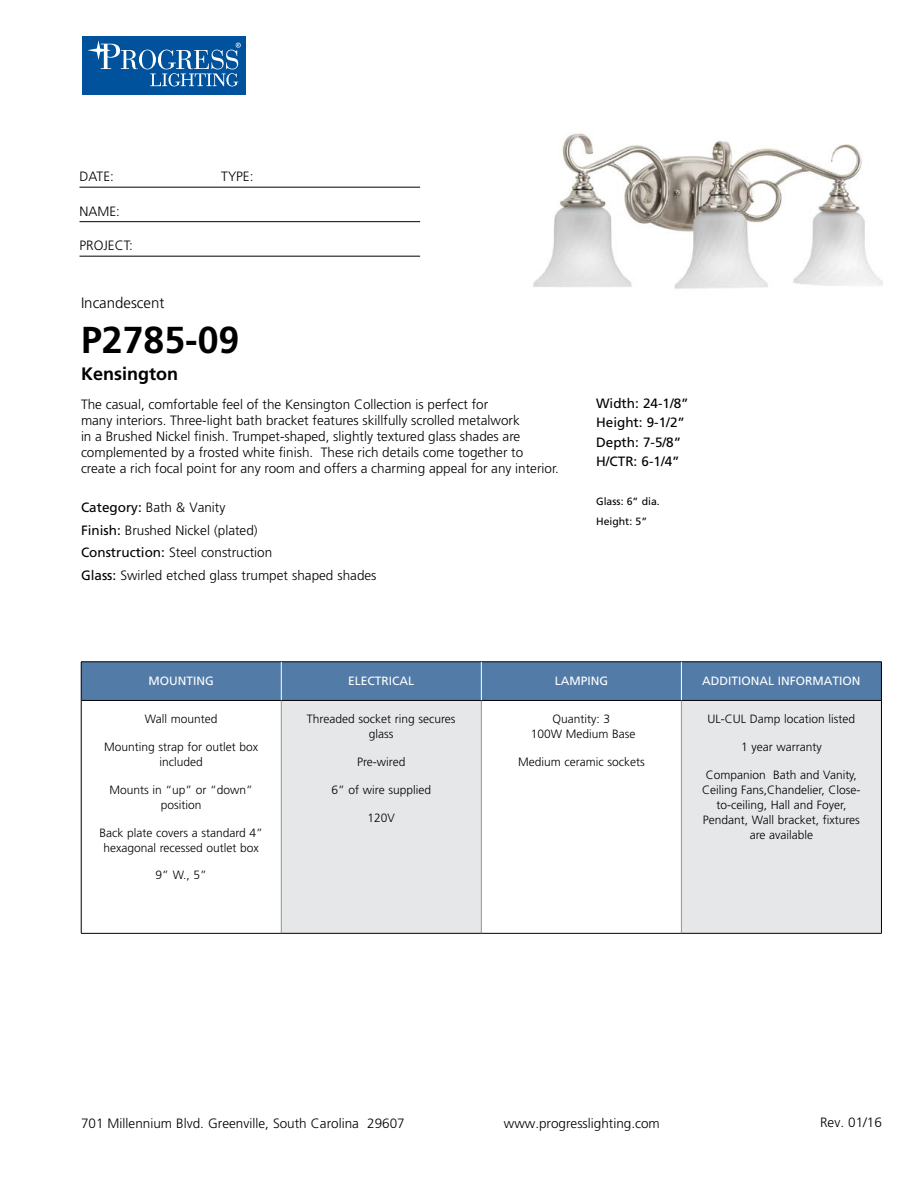
<style>
.page{position:relative;width:918px;height:1188px;background:#fff}
.page>*{position:absolute;margin:0;border:0;box-sizing:border-box;transform-origin:0 0}
.t1{font:700 37.5px "Frutiger";color:#000}
.t2{font:700 18px "Frutiger";color:#000}
.t3{font:300 15px "Frutiger";color:#000}
.t4{font:300 13.5px/16.2px "Frutiger";color:#000}
.t5{font:13.5px/19.5px "Frutiger";color:#000}
.t6{font:300 12px/15px "Frutiger";color:#000;text-align:center}
.t7{font:12px "Frutiger";color:#fff}
.t8{font:10.5px/19.5px "Frutiger";color:#000}
.s1{font-weight:400}
</style>
<div class="page">
<div style="left:82px;top:36px;width:164px;height:59px;background:#00529c"></div>
<svg style="left:139px;top:50px;width:17px;height:19px"></svg>
<div style="left:142px;top:50px;width:11px;height:19px;background:#00529c;border-radius:50%"></div>
<svg style="left:87px;top:40px;width:51px;height:29px"></svg>
<svg style="left:150px;top:43px;width:91px;height:43px"></svg>
<hr style="left:80px;top:187px;width:340px;height:1px;background:#000">
<hr style="left:80px;top:221px;width:340px;height:1px;background:#000">
<hr style="left:80px;top:256px;width:340px;height:1px;background:#000">
<div style="left:82px;top:663px;width:799px;height:37px;background:#527ba8"></div>
<div style="left:281px;top:700px;width:200px;height:233px;background:#e6e7e8"></div>
<div style="left:681px;top:700px;width:200px;height:233px;background:#e6e7e8"></div>
<hr style="left:281px;top:701px;width:1px;height:232px;background:#939598">
<hr style="left:481px;top:701px;width:1px;height:232px;background:#939598">
<hr style="left:681px;top:701px;width:1px;height:232px;background:#939598">
<hr style="left:81px;top:700px;width:200px;height:1px;background:#000">
<hr style="left:281px;top:700px;width:200px;height:1px;background:#000">
<hr style="left:481px;top:700px;width:200px;height:1px;background:#000">
<hr style="left:681px;top:700px;width:200px;height:1px;background:#000">
<hr style="left:81px;top:933px;width:200px;height:1px;background:#000">
<hr style="left:281px;top:933px;width:200px;height:1px;background:#000">
<hr style="left:481px;top:933px;width:200px;height:1px;background:#000">
<hr style="left:681px;top:933px;width:201px;height:1px;background:#000">
<hr style="left:81px;top:662px;width:200px;height:1px;background:#000">
<hr style="left:81px;top:662px;width:1px;height:38px;background:#000">
<hr style="left:281px;top:662px;width:200px;height:1px;background:#000">
<hr style="left:481px;top:662px;width:200px;height:1px;background:#000">
<hr style="left:681px;top:662px;width:201px;height:1px;background:#000">
<hr style="left:881px;top:662px;width:1px;height:38px;background:#000">
<hr style="left:81px;top:700px;width:1px;height:233px;background:#000">
<hr style="left:881px;top:700px;width:1px;height:233px;background:#000">
<hr style="left:281px;top:662px;width:1px;height:38px;background:#fff">
<hr style="left:681px;top:662px;width:1px;height:38px;background:#fff">
<hr style="left:481px;top:662px;width:1px;height:38px;background:#fff">
<img style="left:533px;top:133px;width:349px;height:156px">
<p class="t4" style="left:80px;top:169px;width:36px">DATE:</p>
<p class="t4" style="left:221px;top:169px;width:34px">TYPE:</p>
<p class="t4" style="left:80px;top:203px;width:42px">NAME:</p>
<p class="t4" style="left:80px;top:238px;width:55px">PROJECT:</p>
<p class="t3" style="left:81px;top:295px;width:85px">Incandescent</p>
<h1 class="t1" style="left:81px;top:318px;width:160px">P2785-09</h1>
<h2 class="t2" style="left:81px;top:364px;width:99px">Kensington</h2>
<p class="t4" style="left:81px;top:396px;width:480px">The casual, comfortable feel of the Kensington Collection is perfect for<br>many interiors. Three-light bath bracket features skillfully scrolled metalwork<br>in a Brushed Nickel finish. Trumpet-shaped, slightly textured glass shades are complemented by a frosted white finish. These rich details come together to create a rich focal point for any room and offers a charming appeal for any interior.</p>
<p class="t4" style="left:81px;top:496px;width:297px;line-height:22.5px"><span class="s1">Category:</span> Bath &amp; Vanity<br><span class="s1">Finish:</span> Brushed Nickel (plated)<br><span class="s1">Construction:</span> Steel construction<br><span class="s1">Glass:</span> Swirled etched glass trumpet shaped shades</p>
<p class="t5" style="left:596px;top:393px;width:94px">Width: 24-1/8”<br>Height: 9-1/2”<br>Depth: 7-5/8”<br>H/CTR: 6-1/4”</p>
<p class="t8" style="left:596px;top:492px;width:65px">Glass: 6” dia.<br>Height: 5”</p>
<p class="t7" style="left:149px;top:673px;width:67px">MOUNTING</p>
<p class="t7" style="left:348px;top:673px;width:68px">ELECTRICAL</p>
<p class="t7" style="left:555px;top:673px;width:55px">LAMPING</p>
<p class="t7" style="left:702px;top:673px;width:160px">ADDITIONAL INFORMATION</p>
<p class="t6" style="left:145px;top:712px;width:74px">Wall mounted</p>
<p class="t6" style="left:104px;top:739px;width:156px">Mounting strap for outlet box included</p>
<p class="t6" style="left:110px;top:782px;width:145px">Mounts in “up” or “down” position</p>
<p class="t6" style="left:100px;top:825px;width:165px">Back plate covers a standard 4” hexagonal recessed outlet box</p>
<p class="t6" style="left:156px;top:868px;width:53px">9” W., 5”</p>
<p class="t6" style="left:307px;top:712px;width:150px">Threaded socket ring secures glass</p>
<p class="t6" style="left:357px;top:754px;width:50px">Pre-wired</p>
<p class="t6" style="left:332px;top:782px;width:101px">6” of wire supplied</p>
<p class="t6" style="left:368px;top:810px;width:29px">120V</p>
<p class="t6" style="left:708px;top:712px;width:149px">UL-CUL Damp location listed</p>
<p class="t6" style="left:741px;top:740px;width:82px">1 year warranty</p>
<p class="t6" style="left:702px;top:767px;width:160px">Companion Bath and Vanity,<br>Ceiling Fans,Chandelier, Close&shy;to-ceiling, Hall and Foyer,<br>Pendant, Wall bracket, fixtures are available</p>
<p class="t6" style="left:531px;top:712px;width:106px">Quantity: 3<br>100W Medium Base</p>
<p class="t6" style="left:518px;top:754px;width:128px">Medium ceramic sockets</p>
<p class="t4" style="left:81px;top:1115px;width:325px">701 Millennium Blvd. Greenville, South Carolina 29607</p>
<p class="t4" style="left:504px;top:1115px;width:158px">www.progresslighting.com</p>
<p class="t4" style="left:820px;top:1114px;width:63px">Rev. 01/16</p>
</div>
